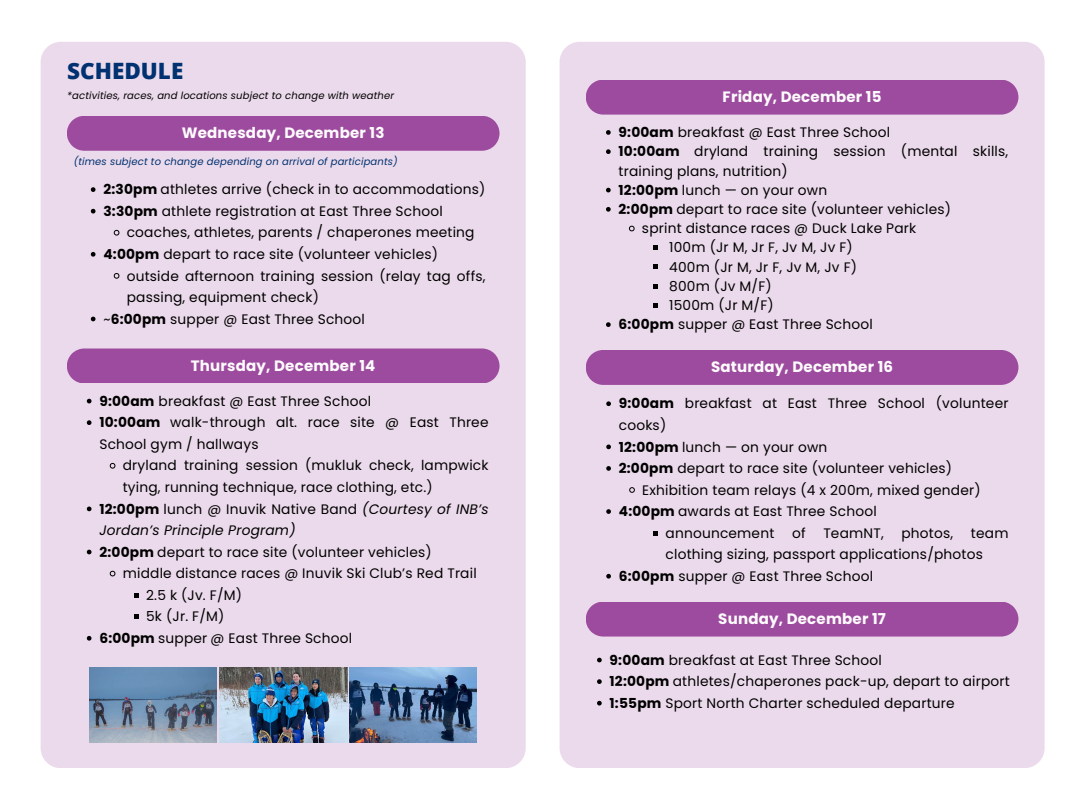
<style>
.page{position:relative;width:1080px;height:810px;background:#fff}
.page>*{position:absolute;margin:0;border:0;box-sizing:border-box;transform-origin:0 0}
.t1{font:800 22.5px "Open Sans";color:#003170}
.t2{font:700 15px "Poppins";letter-spacing:.015em;color:#fff}
.t3{font:13.75px/21.6px "Poppins";letter-spacing:.015em;color:#000}
.t4{font:italic 13.75px/21.6px "Poppins";letter-spacing:.015em;color:#000}
.t5{font:italic 10px "Poppins";letter-spacing:.015em;color:#000}
.t6{font:italic 10px "Poppins";letter-spacing:.015em;color:#003170}
.s1{font-weight:700}
.s2{font-weight:700;font-style:normal}
.s3{font-style:normal}
</style>
<div class="page">
<div style="left:41px;top:42px;width:485px;height:726px;background:#ebdaeb;border-radius:20px"></div>
<div style="left:560px;top:42px;width:485px;height:726px;background:#ebdaeb;border-radius:20px"></div>
<div style="left:67px;top:116px;width:433px;height:35px;background:#9d4b9e"></div>
<svg style="left:91px;top:187px;width:5px;height:5px"></svg>
<svg style="left:91px;top:209px;width:5px;height:5px"></svg>
<svg style="left:114px;top:230px;width:6px;height:6px"></svg>
<svg style="left:91px;top:252px;width:5px;height:5px"></svg>
<svg style="left:114px;top:273px;width:6px;height:6px"></svg>
<svg style="left:91px;top:317px;width:5px;height:4px"></svg>
<div style="left:67px;top:348px;width:433px;height:35px;background:#9d4b9e"></div>
<svg style="left:87px;top:399px;width:5px;height:4px"></svg>
<svg style="left:87px;top:420px;width:5px;height:5px"></svg>
<svg style="left:110px;top:463px;width:5px;height:6px"></svg>
<svg style="left:87px;top:507px;width:5px;height:4px"></svg>
<svg style="left:87px;top:550px;width:5px;height:4px"></svg>
<svg style="left:110px;top:571px;width:5px;height:5px"></svg>
<svg style="left:134px;top:593px;width:4px;height:4px"></svg>
<svg style="left:134px;top:614px;width:4px;height:5px"></svg>
<svg style="left:87px;top:636px;width:5px;height:5px"></svg>
<div style="left:586px;top:350px;width:432px;height:35px;background:#9d4b9e"></div>
<svg style="left:606px;top:401px;width:5px;height:5px"></svg>
<svg style="left:606px;top:445px;width:5px;height:4px"></svg>
<svg style="left:606px;top:466px;width:5px;height:5px"></svg>
<svg style="left:629px;top:487px;width:6px;height:6px"></svg>
<svg style="left:606px;top:509px;width:5px;height:5px"></svg>
<svg style="left:653px;top:531px;width:5px;height:4px"></svg>
<svg style="left:606px;top:574px;width:5px;height:5px"></svg>
<div style="left:586px;top:602px;width:432px;height:35px;background:#9d4b9e"></div>
<svg style="left:597px;top:658px;width:5px;height:4px"></svg>
<svg style="left:597px;top:679px;width:5px;height:5px"></svg>
<svg style="left:597px;top:701px;width:5px;height:5px"></svg>
<div style="left:586px;top:80px;width:432px;height:35px;background:#9d4b9e"></div>
<svg style="left:606px;top:130px;width:5px;height:5px"></svg>
<svg style="left:606px;top:149px;width:5px;height:5px"></svg>
<svg style="left:606px;top:188px;width:5px;height:4px"></svg>
<svg style="left:606px;top:207px;width:5px;height:5px"></svg>
<svg style="left:629px;top:226px;width:6px;height:5px"></svg>
<svg style="left:653px;top:245px;width:5px;height:5px"></svg>
<svg style="left:653px;top:265px;width:5px;height:4px"></svg>
<svg style="left:653px;top:284px;width:5px;height:5px"></svg>
<svg style="left:653px;top:303px;width:5px;height:5px"></svg>
<svg style="left:606px;top:322px;width:5px;height:5px"></svg>
<img style="left:89px;top:668px;width:128px;height:74px">
<img style="left:220px;top:668px;width:127px;height:74px">
<img style="left:349px;top:668px;width:128px;height:74px">
<p class="t1" style="left:67px;top:55px;width:118px">SCHEDULE</p>
<p class="t5" style="left:67px;top:89px;width:328px">*activities, races, and locations subject to change with weather</p>
<p class="t2" style="left:182px;top:122px;width:204px">Wednesday, December 13</p>
<p class="t6" style="left:74px;top:155px;width:325px">(times subject to change depending on arrival of participants)</p>
<p class="t3" style="left:103px;top:179px;width:383px"><span class="s1">2:30pm</span> athletes arrive (check in to accommodations)</p>
<p class="t3" style="left:103px;top:200px;width:341px"><span class="s1">3:30pm</span> athlete registration at East Three School</p>
<p class="t3" style="left:127px;top:222px;width:349px">coaches, athletes, parents / chaperones meeting</p>
<p class="t3" style="left:103px;top:243px;width:336px"><span class="s1">4:00pm</span> depart to race site (volunteer vehicles)</p>
<p class="t3" style="left:127px;top:265px;width:360px">outside afternoon training session (relay tag offs, passing, equipment check)</p>
<p class="t3" style="left:103px;top:308px;width:263px">~<span class="s1">6:00pm</span> supper @ East Three School</p>
<p class="t2" style="left:191px;top:355px;width:186px">Thursday, December 14</p>
<p class="t3" style="left:99px;top:390px;width:273px"><span class="s1">9:00am</span> breakfast @ East Three School</p>
<p class="t3" style="left:99px;top:412px;width:391px"><span class="s1">10:00am</span> walk-through alt. race site @ East Three<br>School gym / hallways</p>
<p class="t3" style="left:123px;top:455px;width:367px">dryland training session (mukluk check, lampwick tying, running technique, race clothing, etc.)</p>
<p class="t4" style="left:99px;top:498px;width:391px"><span class="s2">12:00pm</span> <span class="s3">lunch @ Inuvik Native Band</span> (Courtesy of INB’s<br>Jordan’s Principle Program)</p>
<p class="t3" style="left:99px;top:541px;width:334px"><span class="s1">2:00pm</span> depart to race site (volunteer vehicles)</p>
<p class="t3" style="left:123px;top:563px;width:355px">middle distance races @ Inuvik Ski Club’s Red Trail</p>
<p class="t3" style="left:146px;top:584px;width:97px">2.5 k (Jv. F/M)</p>
<p class="t3" style="left:146px;top:606px;width:80px">5k (Jr. F/M)</p>
<p class="t3" style="left:99px;top:627px;width:254px"><span class="s1">6:00pm</span> supper @ East Three School</p>
<p class="t2" style="left:723px;top:86px;width:160px">Friday, December 15</p>
<p class="t3" style="left:619px;top:122px;width:273px"><span class="s1">9:00am</span> breakfast @ East Three School</p>
<p class="t3" style="left:619px;top:142px;width:391px;line-height:19.2px"><span class="s1">10:00am</span> dryland training session (mental skills, training plans, nutrition)</p>
<p class="t3" style="left:619px;top:179px;width:210px"><span class="s1">12:00pm</span> lunch — on your own</p>
<p class="t3" style="left:619px;top:198px;width:334px"><span class="s1">2:00pm</span> depart to race site (volunteer vehicles)</p>
<p class="t3" style="left:642px;top:218px;width:276px">sprint distance races @ Duck Lake Park</p>
<p class="t3" style="left:669px;top:237px;width:185px">100m (Jr M, Jr F, Jv M, Jv F)</p>
<p class="t3" style="left:669px;top:256px;width:189px">400m (Jr M, Jr F, Jv M, Jv F)</p>
<p class="t3" style="left:669px;top:275px;width:104px">800m (Jv M/F)</p>
<p class="t3" style="left:669px;top:295px;width:106px">1500m (Jr M/F)</p>
<p class="t3" style="left:619px;top:314px;width:256px"><span class="s1">6:00pm</span> supper @ East Three School</p>
<p class="t2" style="left:711px;top:356px;width:184px">Saturday, December 16</p>
<p class="t3" style="left:619px;top:393px;width:391px"><span class="s1">9:00am</span> breakfast at East Three School (volunteer cooks)</p>
<p class="t3" style="left:619px;top:436px;width:210px"><span class="s1">12:00pm</span> lunch — on your own</p>
<p class="t3" style="left:619px;top:458px;width:335px"><span class="s1">2:00pm</span> depart to race site (volunteer vehicles)</p>
<p class="t3" style="left:642px;top:479px;width:340px">Exhibition team relays (4 x 200m, mixed gender)</p>
<p class="t3" style="left:619px;top:501px;width:259px"><span class="s1">4:00pm</span> awards at East Three School</p>
<p class="t3" style="left:666px;top:522px;width:110px">announcement</p>
<p class="t3" style="left:792px;top:522px;width:15px">of</p>
<p class="t3" style="left:823px;top:522px;width:62px">TeamNT,</p>
<p class="t3" style="left:901px;top:522px;width:53px">photos,</p>
<p class="t3" style="left:666px;top:522px;width:344px;text-indent:305px">team clothing sizing, passport applications/photos</p>
<p class="t3" style="left:619px;top:565px;width:256px"><span class="s1">6:00pm</span> supper @ East Three School</p>
<p class="t2" style="left:718px;top:608px;width:169px">Sunday, December 17</p>
<p class="t3" style="left:610px;top:649px;width:274px"><span class="s1">9:00am</span> breakfast at East Three School</p>
<p class="t3" style="left:610px;top:671px;width:402px"><span class="s1">12:00pm</span> athletes/chaperones pack-up, depart to airport</p>
<p class="t3" style="left:610px;top:692px;width:347px"><span class="s1">1:55pm</span> Sport North Charter scheduled departure</p>
</div>
